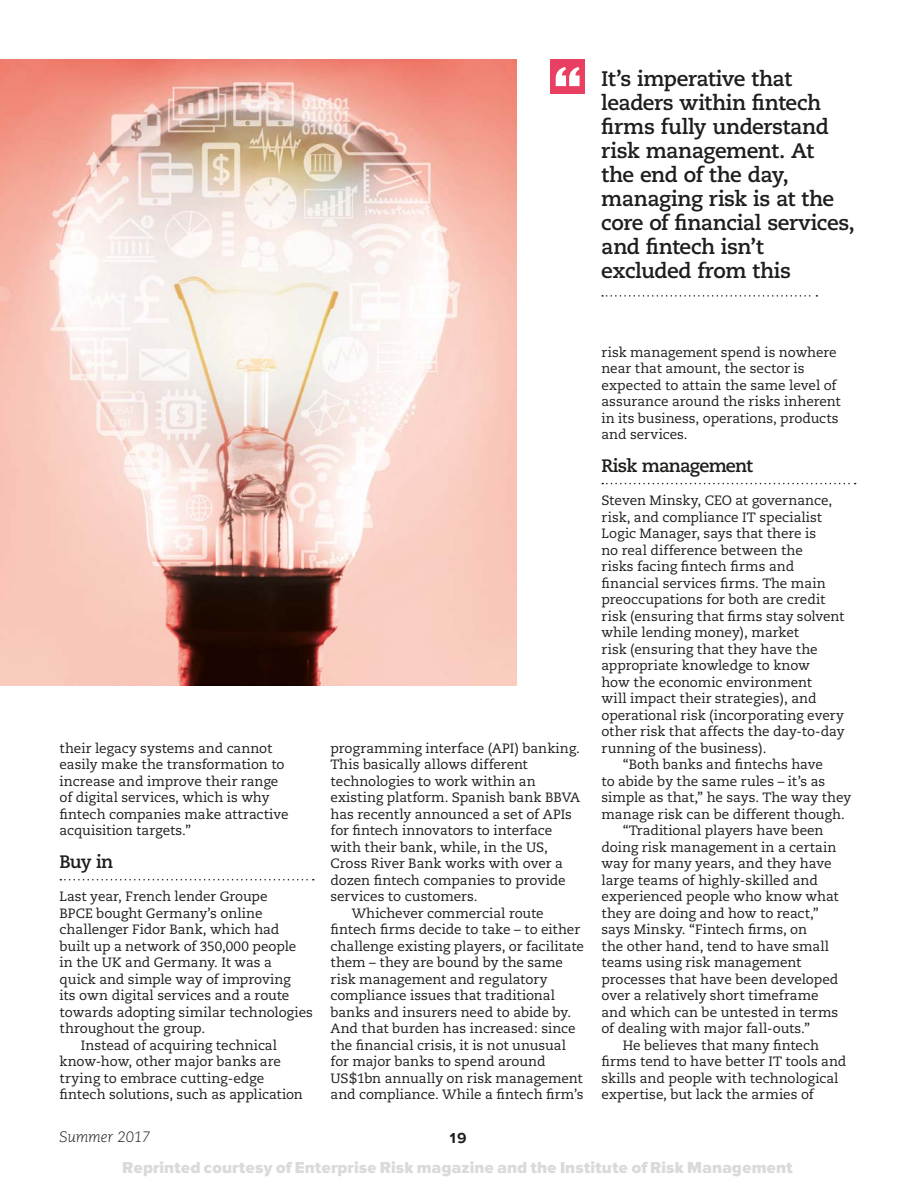
<style>
.page{position:relative;width:915px;height:1191px;background:#fff}
.page>*{position:absolute;margin:0;border:0;box-sizing:border-box;transform-origin:0 0}
.t1{font:700 21px/24px "Caecilia";letter-spacing:-.02em;color:#1d1d1b}
.t2{font:700 18px "Caecilia";letter-spacing:-.045em;color:#1d1d1b}
.t3{font:900 16.5px "Proxima Sans";color:#dadada}
.t4{font:italic 300 15px "Caecilia";letter-spacing:-.015em;color:#1d1d1b}
.t5{font:500 15px "Proxima Sans";color:#1d1d1b}
.t6{font:13.5px/16.5px "Caecilia";letter-spacing:-.005em;color:#1d1d1b}
</style>
<div class="page">
<img style="left:0;top:60px;width:516px;height:626px">
<svg style="left:60px;top:879px;width:253px;height:1px"></svg>
<svg style="left:602px;top:483px;width:253px;height:1px"></svg>
<svg style="left:602px;top:295px;width:215px;height:1px"></svg>
<div style="left:550px;top:60px;width:34px;height:34px;background:#e93f63"></div>
<svg style="left:555px;top:67px;width:24px;height:19px"></svg>
<h1 class="t1" style="left:601px;top:67px;width:255px">It’s imperative that leaders within fintech firms fully understand risk management. At<br>the end of the day, managing risk is at the core of financial services, and fintech isn’t excluded from this</h1>
<p class="t6" style="left:60px;top:740px;width:230px">their legacy systems and cannot easily make the transformation to increase and improve their range of digital services, which is why fintech companies make attractive acquisition targets.”</p>
<h2 class="t2" style="left:60px;top:851px;width:55px">Buy in</h2>
<p class="t6" style="left:60px;top:888px;width:209px">Last year, French lender Groupe</p>
<p class="t6" style="left:60px;top:905px;width:204px">BPCE bought Germany’s online</p>
<p class="t6" style="left:60px;top:921px;width:221px">challenger Fidor Bank, which had</p>
<p class="t6" style="left:60px;top:938px;width:238px">built up a network of 350,000 people</p>
<p class="t6" style="left:60px;top:954px;width:214px">in the UK and Germany. It was a</p>
<p class="t6" style="left:60px;top:971px;width:233px">quick and simple way of improving</p>
<p class="t6" style="left:60px;top:987px;width:231px">its own digital services and a route</p>
<p class="t6" style="left:60px;top:1004px;width:255px">towards adopting similar technologies</p>
<p class="t6" style="left:60px;top:1020px;width:147px">throughout the group.</p>
<p class="t6" style="left:81px;top:1037px;width:198px">Instead of acquiring technical</p>
<p class="t6" style="left:60px;top:1053px;width:223px">know-how, other major banks are</p>
<p class="t6" style="left:60px;top:1070px;width:206px">trying to embrace cutting-edge</p>
<p class="t6" style="left:60px;top:1086px;width:245px">fintech solutions, such as application</p>
<p class="t6" style="left:330px;top:740px;width:251px">programming interface (API) banking.</p>
<p class="t6" style="left:330px;top:756px;width:199px">This basically allows different</p>
<p class="t6" style="left:330px;top:773px;width:207px">technologies to work within an</p>
<p class="t6" style="left:330px;top:789px;width:251px">existing platform. Spanish bank BBVA</p>
<p class="t6" style="left:330px;top:806px;width:243px">has recently announced a set of APIs</p>
<p class="t6" style="left:330px;top:822px;width:223px">for fintech innovators to interface</p>
<p class="t6" style="left:330px;top:839px;width:219px">with their bank, while, in the US,</p>
<p class="t6" style="left:330px;top:855px;width:234px">Cross River Bank works with over a</p>
<p class="t6" style="left:330px;top:872px;width:236px">dozen fintech companies to provide</p>
<p class="t6" style="left:330px;top:888px;width:148px">services to customers.</p>
<p class="t6" style="left:351px;top:905px;width:193px">Whichever commercial route</p>
<p class="t6" style="left:330px;top:921px;width:251px">fintech firms decide to take – to either</p>
<p class="t6" style="left:330px;top:938px;width:255px">challenge existing players, or facilitate</p>
<p class="t6" style="left:330px;top:954px;width:234px">them – they are bound by the same</p>
<p class="t6" style="left:330px;top:971px;width:218px">risk management and regulatory</p>
<p class="t6" style="left:330px;top:987px;width:226px">compliance issues that traditional</p>
<p class="t6" style="left:330px;top:1004px;width:242px">banks and insurers need to abide by.</p>
<p class="t6" style="left:330px;top:1020px;width:246px">And that burden has increased: since</p>
<p class="t6" style="left:330px;top:1037px;width:237px">the financial crisis, it is not unusual</p>
<p class="t6" style="left:330px;top:1053px;width:216px">for major banks to spend around</p>
<p class="t6" style="left:330px;top:1070px;width:254px">US$1bn annually on risk management</p>
<p class="t6" style="left:330px;top:1086px;width:254px">and compliance. While a fintech firm’s</p>
<p class="t4" style="left:60px;top:1128px;width:92px">Summer 2017</p>
<p class="t5" style="left:448px;top:1129px;width:20px">19</p>
<p class="t6" style="left:601px;top:344px;width:241px">risk management spend is nowhere near that amount, the sector is expected to attain the same level of assurance around the risks inherent in its business, operations, products and services.</p>
<h2 class="t2" style="left:601px;top:455px;width:153px">Risk management</h2>
<p class="t6" style="left:601px;top:492px;width:232px">Steven Minsky, CEO at governance,</p>
<p class="t6" style="left:601px;top:509px;width:222px">risk, and compliance IT specialist</p>
<p class="t6" style="left:601px;top:525px;width:216px">Logic Manager, says that there is</p>
<p class="t6" style="left:601px;top:542px;width:203px">no real difference between the</p>
<p class="t6" style="left:601px;top:558px;width:194px">risks facing fintech firms and</p>
<p class="t6" style="left:601px;top:575px;width:226px">financial services firms. The main</p>
<p class="t6" style="left:601px;top:591px;width:225px">preoccupations for both are credit</p>
<p class="t6" style="left:601px;top:608px;width:244px">risk (ensuring that firms stay solvent</p>
<p class="t6" style="left:601px;top:624px;width:199px">while lending money), market</p>
<p class="t6" style="left:601px;top:641px;width:218px">risk (ensuring that they have the</p>
<p class="t6" style="left:601px;top:657px;width:210px">appropriate knowledge to know</p>
<p class="t6" style="left:601px;top:674px;width:212px">how the economic environment</p>
<p class="t6" style="left:601px;top:690px;width:216px">will impact their strategies), and</p>
<p class="t6" style="left:601px;top:707px;width:244px">operational risk (incorporating every</p>
<p class="t6" style="left:601px;top:723px;width:244px">other risk that affects the day-to-day</p>
<p class="t6" style="left:601px;top:740px;width:167px">running of the business).</p>
<p class="t6" style="left:622px;top:756px;width:202px">“Both banks and fintechs have</p>
<p class="t6" style="left:601px;top:773px;width:225px">to abide by the same rules – it’s as</p>
<p class="t6" style="left:601px;top:789px;width:251px">simple as that,” he says. The way they</p>
<p class="t6" style="left:601px;top:806px;width:245px">manage risk can be different though.</p>
<p class="t6" style="left:622px;top:822px;width:202px">“Traditional players have been</p>
<p class="t6" style="left:601px;top:839px;width:236px">doing risk management in a certain</p>
<p class="t6" style="left:601px;top:855px;width:231px">way for many years, and they have</p>
<p class="t6" style="left:601px;top:872px;width:218px">large teams of highly-skilled and</p>
<p class="t6" style="left:601px;top:888px;width:239px">experienced people who know what</p>
<p class="t6" style="left:601px;top:905px;width:219px">they are doing and how to react,”</p>
<p class="t6" style="left:601px;top:921px;width:207px">says Minsky. “Fintech firms, on</p>
<p class="t6" style="left:601px;top:938px;width:229px">the other hand, tend to have small</p>
<p class="t6" style="left:601px;top:954px;width:201px">teams using risk management</p>
<p class="t6" style="left:601px;top:971px;width:238px">processes that have been developed</p>
<p class="t6" style="left:601px;top:987px;width:218px">over a relatively short timeframe</p>
<p class="t6" style="left:601px;top:1004px;width:238px">and which can be untested in terms</p>
<p class="t6" style="left:601px;top:1020px;width:210px">of dealing with major fall-outs.”</p>
<p class="t6" style="left:622px;top:1037px;width:198px">He believes that many fintech</p>
<p class="t6" style="left:601px;top:1053px;width:246px">firms tend to have better IT tools and</p>
<p class="t6" style="left:601px;top:1070px;width:238px">skills and people with technological</p>
<p class="t6" style="left:601px;top:1086px;width:214px">expertise, but lack the armies of</p>
<p class="t3" style="left:122px;top:1158px;width:671px">Reprinted courtesy of Enterprise Risk magazine and the Institute of Risk Management</p>
</div>
